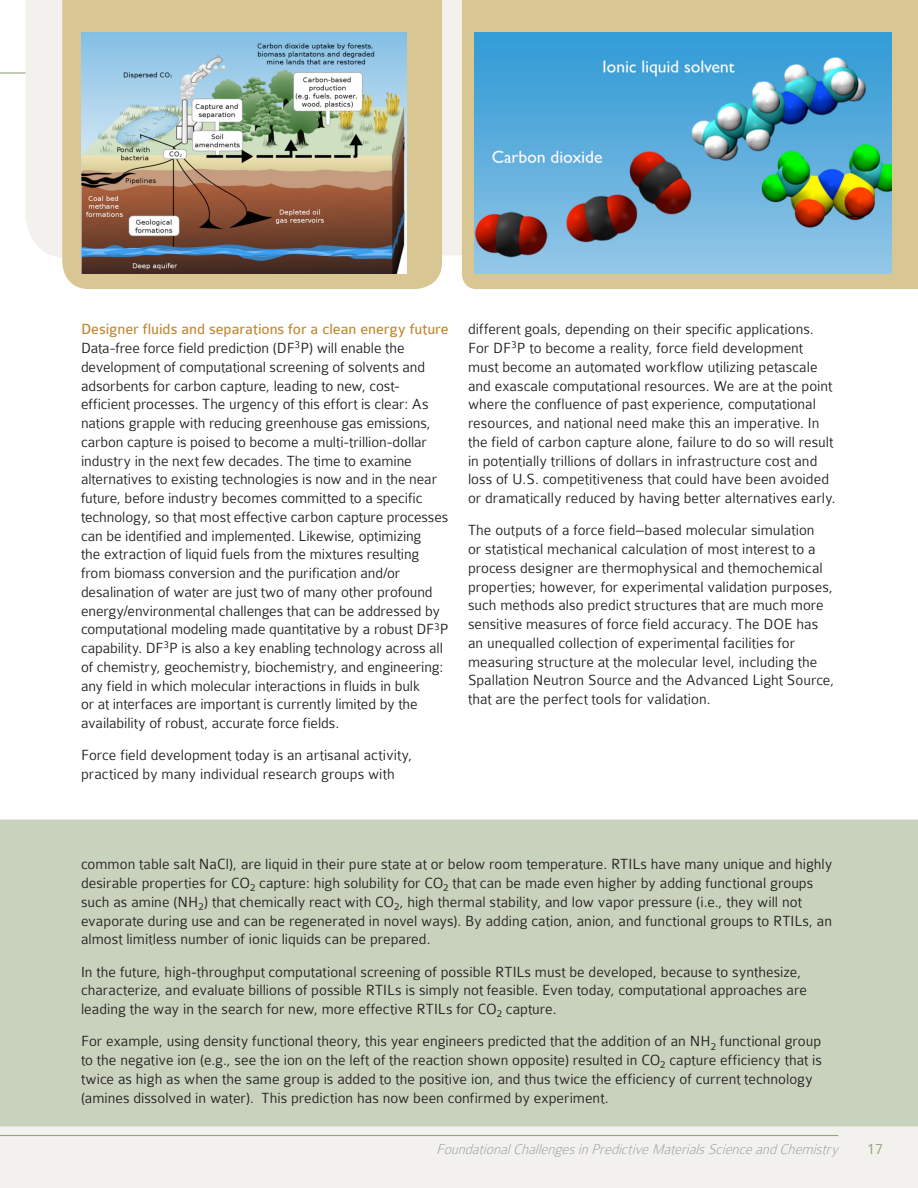
<style>
.page{position:relative;width:918px;height:1188px;background:#fff}
.page>*{position:absolute;margin:0;border:0;box-sizing:border-box;transform-origin:0 0}
.t1{font:300 16.5px "Colaborate";color:#92a679}
.Body_text{font:300 15.75px/18.8px "Colaborate";color:#231f20}
.text_header{font:15.75px "Colaborate";letter-spacing:-.005em;color:#c28936}
.t2{font:italic 100 15px "Colaborate";color:#8d9a9c}
</style>
<div class="page">
<hr style="left:0;top:72px;width:838px;height:2px;background:#92a679">
<div style="left:25px;top:0;width:437px;height:258px;background:#f2f1ed"></div>
<div style="left:62px;top:0;width:380px;height:289px;background:#d9c793"></div>
<div style="left:462px;top:0;width:456px;height:289px;background:#d9c793"></div>
<div style="left:0;top:1127px;width:918px;height:61px;background:#f2f1ed"></div>
<div style="left:0;top:820px;width:918px;height:307px;background:#c9d2bc"></div>
<img style="left:81px;top:32px;width:325px;height:242px">
<img style="left:474px;top:32px;width:417px;height:242px">
<hr style="left:0;top:1135px;width:838px;height:1px;background:#92a679">
<p class="text_header" style="left:81px;top:321px;width:369px">Designer fluids and separations for a clean energy future</p>
<p class="Body_text" style="left:81px;top:339px;width:369px">Data-free force field prediction (DF<sup>3</sup>P) will enable the development of computational screening of solvents and adsorbents for carbon capture, leading to new, cost&shy;efficient processes. The urgency of this effort is clear: As nations grapple with reducing greenhouse gas emissions, carbon capture is poised to become a multi-trillion-dollar industry in the next few decades. The time to examine alternatives to existing technologies is now and in the near future, before industry becomes committed to a specific technology, so that most effective carbon capture processes can be identified and implemented. Likewise, optimizing<br>the extraction of liquid fuels from the mixtures resulting from biomass conversion and the purification and/or desalination of water are just two of many other profound energy/environmental challenges that can be addressed by computational modeling made quantitative by a robust DF<sup>3</sup>P capability. DF<sup>3</sup>P is also a key enabling technology across all of chemistry, geochemistry, biochemistry, and engineering: any field in which molecular interactions in fluids in bulk<br>or at interfaces are important is currently limited by the availability of robust, accurate force fields.</p>
<p class="Body_text" style="left:81px;top:746px;width:333px">Force field development today is an artisanal activity, practiced by many individual research groups with</p>
<p class="Body_text" style="left:468px;top:320px;width:369px">different goals, depending on their specific applications.<br>For DF<sup>3</sup>P to become a reality, force field development must become an automated workflow utilizing petascale and exascale computational resources. We are at the point where the confluence of past experience, computational resources, and national need make this an imperative. In the field of carbon capture alone, failure to do so will result in potentially trillions of dollars in infrastructure cost and loss of U.S. competitiveness that could have been avoided or dramatically reduced by having better alternatives early.</p>
<p class="Body_text" style="left:468px;top:521px;width:368px">The outputs of a force field–based molecular simulation<br>or statistical mechanical calculation of most interest to a process designer are thermophysical and themochemical properties; however, for experimental validation purposes, such methods also predict structures that are much more sensitive measures of force field accuracy. The DOE has an unequalled collection of experimental facilities for measuring structure at the molecular level, including the Spallation Neutron Source and the Advanced Light Source, that are the perfect tools for validation.</p>
<p class="Body_text" style="left:81px;top:855px;width:753px">common table salt NaCl), are liquid in their pure state at or below room temperature. RTILs have many unique and highly desirable properties for CO<sub>2</sub> capture: high solubility for CO<sub>2</sub> that can be made even higher by adding functional groups such as amine (NH<sub>2</sub>) that chemically react with CO<sub>2</sub>, high thermal stability, and low vapor pressure (i.e., they will not evaporate during use and can be regenerated in novel ways). By adding cation, anion, and functional groups to RTILs, an almost limitless number of ionic liquids can be prepared.</p>
<p class="Body_text" style="left:81px;top:962px;width:727px">In the future, high-throughput computational screening of possible RTILs must be developed, because to synthesize, characterize, and evaluate billions of possible RTILs is simply not feasible. Even today, computational approaches are leading the way in the search for new, more effective RTILs for CO<sub>2</sub> capture.</p>
<p class="Body_text" style="left:81px;top:1032px;width:742px">For example, using density functional theory, this year engineers predicted that the addition of an NH<sub>2</sub> functional group to the negative ion (e.g., see the ion on the left of the reaction shown opposite) resulted in CO<sub>2</sub> capture efficiency that is twice as high as when the same group is added to the positive ion, and thus twice the efficiency of current technology (amines dissolved in water). This prediction has now been confirmed by experiment.</p>
<p class="t2" style="left:436px;top:1142px;width:408px">FoundationalChallengesinPredictiveMaterialsScienceandChemistry</p>
<p class="t1" style="left:867px;top:1140px;width:18px">17</p>
</div>
